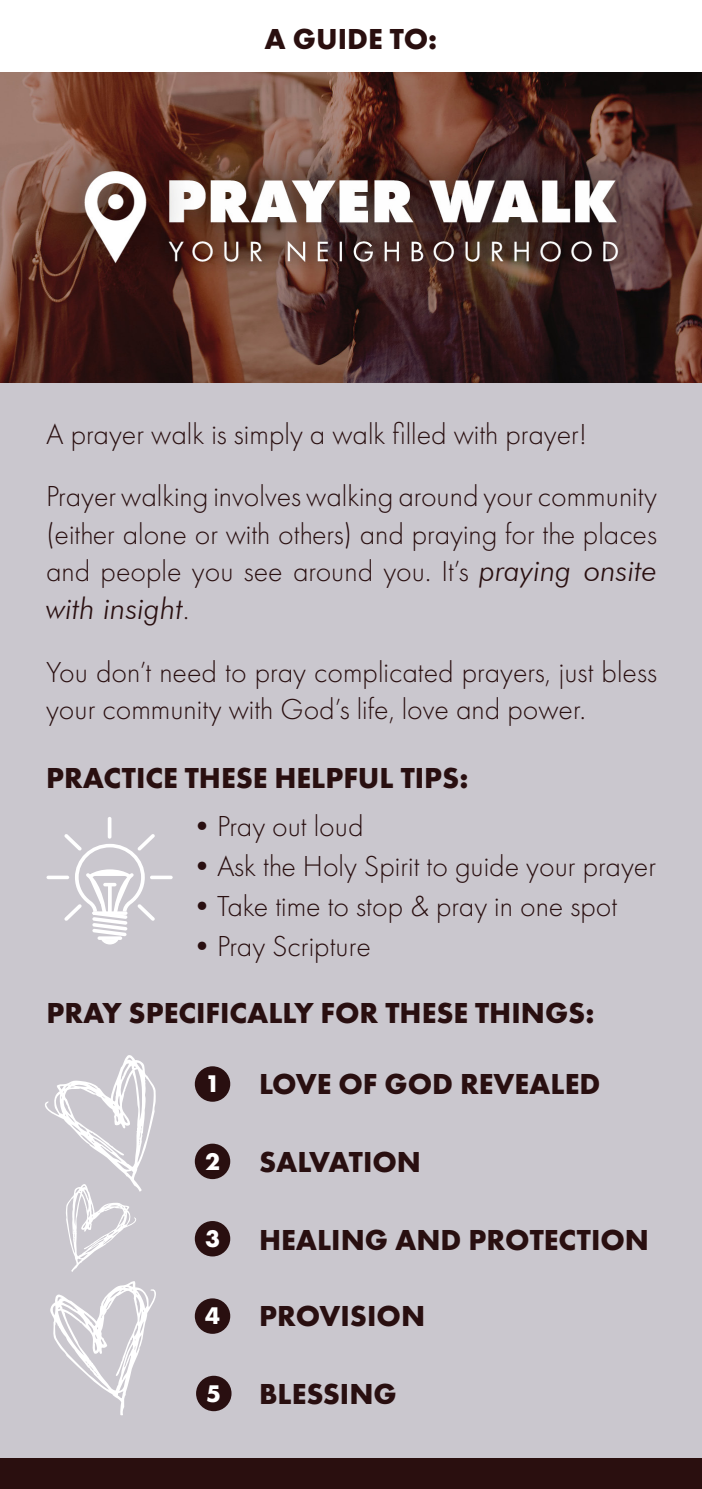
<style>
.page{position:relative;width:702px;height:1489px;background:#fff}
.page>*{position:absolute;margin:0;border:0;box-sizing:border-box;transform-origin:0 0}
.t1{font:300 30px/37.5px "Futura PT";color:#290f10;text-align:justify}
.t2{font:700 30px "Futura PT";color:#290f10}
.t3{font:700 30px "Futura PT";color:#2a0f0f}
.t4{font:700 25px "Futura PT";color:#fff}
.s1{font-family:"Futura BT";font-style:italic}
</style>
<div class="page">
<div style="left:0;top:334px;width:702px;height:1123px;background:#cac7ce"></div>
<div style="left:1px;top:1457px;width:701px;height:31px;background:#2a0f0f"></div>
<img style="left:0;top:72px;width:702px;height:311px">
<hr style="left:108px;top:816px;width:3px;height:22px;background:#fff;border-radius:2px">
<svg style="left:64px;top:833px;width:91px;height:111px"></svg>
<svg style="left:46px;top:875px;width:23px;height:4px"></svg>
<svg style="left:150px;top:875px;width:23px;height:4px"></svg>
<div style="left:195px;top:1066px;width:35px;height:35px;background:#290f10;border-radius:50%"></div>
<div style="left:195px;top:1143px;width:35px;height:35px;background:#290f10;border-radius:50%"></div>
<div style="left:195px;top:1220px;width:35px;height:36px;background:#290f10;border-radius:50%"></div>
<div style="left:195px;top:1298px;width:35px;height:35px;background:#290f10;border-radius:50%"></div>
<div style="left:196px;top:1375px;width:35px;height:35px;background:#290f10;border-radius:50%"></div>
<svg style="left:45px;top:1055px;width:111px;height:216px"></svg>
<svg style="left:50px;top:1281px;width:106px;height:134px"></svg>
<p class="t3" style="left:264px;top:19px;width:174px">A GUIDE TO:</p>
<p class="t1" style="left:46px;top:415px;width:542px">A prayer walk is simply a walk filled with prayer!</p>
<p class="t1" style="left:46px;top:478px;width:612px">Prayer walking involves walking around your community (either alone or with others) and praying for the places and people you see around you. It’s <span class="s1">praying onsite with insight</span>.</p>
<p class="t1" style="left:46px;top:653px;width:612px">You don’t need to pray complicated prayers, just bless your community with God’s life, love and power.</p>
<p class="t2" style="left:46px;top:758px;width:424px">PRACTICE THESE HELPFUL TIPS:</p>
<p class="t1" style="left:187px;top:807px;width:178px">•Pray out loud</p>
<p class="t1" style="left:187px;top:847px;width:470px">•Ask the Holy Spirit to guide your prayer</p>
<p class="t1" style="left:187px;top:887px;width:431px">•Take time to stop &amp; pray in one spot</p>
<p class="t1" style="left:187px;top:927px;width:185px">•Pray Scripture</p>
<p class="t2" style="left:46px;top:993px;width:549px">PRAY SPECIFICALLY FOR THESE THINGS:</p>
<p class="t4" style="left:205px;top:1067px;width:16px">1</p>
<p class="t2" style="left:259px;top:1064px;width:342px">LOVE OF GOD REVEALED</p>
<p class="t4" style="left:205px;top:1145px;width:16px">2</p>
<p class="t2" style="left:259px;top:1142px;width:163px">SALVATION</p>
<p class="t4" style="left:205px;top:1222px;width:16px">3</p>
<p class="t2" style="left:259px;top:1219px;width:391px">HEALING AND PROTECTION</p>
<p class="t4" style="left:205px;top:1299px;width:16px">4</p>
<p class="t2" style="left:259px;top:1296px;width:168px">PROVISION</p>
<p class="t4" style="left:206px;top:1377px;width:16px">5</p>
<p class="t2" style="left:259px;top:1374px;width:139px">BLESSING</p>
</div>
